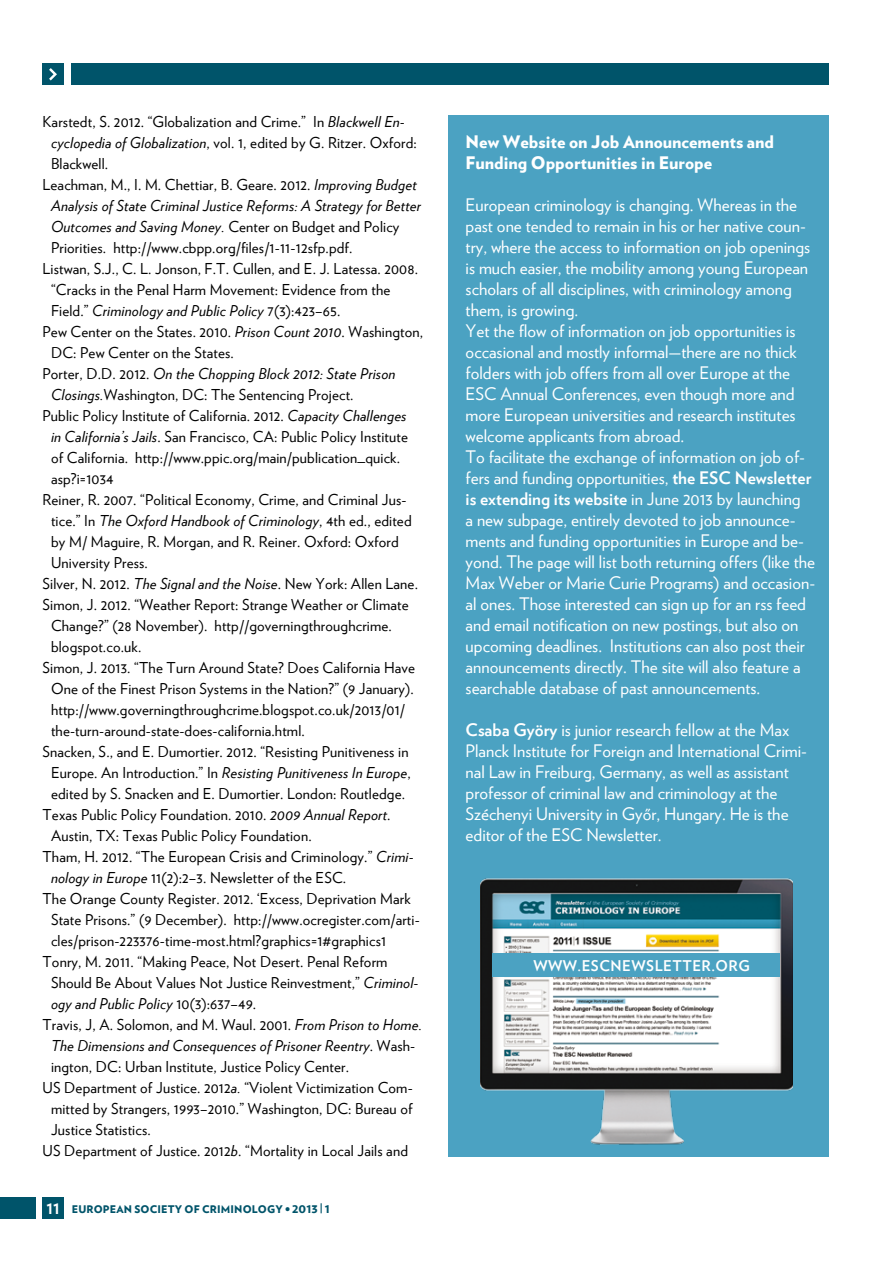
<style>
.page{position:relative;width:893px;height:1263px;background:#fff}
.page>*{position:absolute;margin:0;border:0;box-sizing:border-box;transform-origin:0 0}
.t1{font:700 18px "Verlag";color:#fff}
.t2{font:17.25px/21px "Verlag";color:#fff}
.t3{font:900 17.25px/21px "Verlag";color:#fff}
.t4{font:15px "Verlag";letter-spacing:.01em;color:#000}
.t5{font:italic 15px "Verlag";letter-spacing:.01em;color:#000}
.t6{font:700 14.7px "Verlag";letter-spacing:.035em;color:#fff}
.t7{font:900 10.5px "Verlag";letter-spacing:.015em;color:#00546a}
.s1{font-style:italic}
.s2{font-style:normal}
.s3{font-weight:700}
</style>
<div class="page">
<div style="left:43px;top:1198px;width:21px;height:21px;background:#00546a"></div>
<div style="left:0;top:1198px;width:35px;height:21px;background:#00546a"></div>
<div style="left:43px;top:64px;width:21px;height:21px;background:#00546a"></div>
<svg style="left:49px;top:68px;width:8px;height:12px"></svg>
<div style="left:71px;top:64px;width:758px;height:21px;background:#00546a"></div>
<div style="left:449px;top:115px;width:380px;height:1042px;background:#4ba2c2"></div>
<img style="left:480px;top:878px;width:313px;height:267px">
<div style="left:493px;top:953px;width:287px;height:23px;background:#4ba2c2"></div>
<p class="t4" style="left:43px;top:110px;width:364px">Karstedt, S. 2012. “Globalization and Crime.” In <span class="s1">Blackwell En-</span></p>
<p class="t4" style="left:51px;top:131px;width:367px"><span class="s1">cyclopedia of Globalization</span>, vol. 1, edited by G. Ritzer. Oxford:</p>
<p class="t4" style="left:51px;top:152px;width:59px">Blackwell.</p>
<p class="t4" style="left:43px;top:173px;width:376px">Leachman, M., I. M. Chettiar, B. Geare. 2012. <span class="s1">Improving Budget</span></p>
<p class="t5" style="left:51px;top:194px;width:372px">Analysis of State Criminal Justice Reforms: A Strategy for Better</p>
<p class="t5" style="left:51px;top:215px;width:350px">Outcomes and Saving Money. <span class="s2">Center on Budget and Policy</span></p>
<p class="t4" style="left:51px;top:236px;width:303px">Priorities. http://www.cbpp.org/files/1-11-12sfp.pdf.</p>
<p class="t4" style="left:43px;top:257px;width:377px">Listwan, S.J., C. L. Jonson, F.T. Cullen, and E. J. Latessa. 2008.</p>
<p class="t4" style="left:51px;top:278px;width:341px">“Cracks in the Penal Harm Movement: Evidence from the</p>
<p class="t5" style="left:51px;top:299px;width:291px"><span class="s2">Field.”</span> Criminology and Public Policy <span class="s2">7(3):423–65.</span></p>
<p class="t4" style="left:43px;top:320px;width:382px">Pew Center on the States. 2010. <span class="s1">Prison Count 2010</span>. Washington,</p>
<p class="t4" style="left:51px;top:341px;width:184px">DC: Pew Center on the States.</p>
<p class="t5" style="left:43px;top:362px;width:354px"><span class="s2">Porter, D.D. 2012.</span> On the Chopping Block 2012: State Prison</p>
<p class="t4" style="left:51px;top:383px;width:304px"><span class="s1">Closings.</span>Washington, DC: The Sentencing Project.</p>
<p class="t4" style="left:43px;top:404px;width:365px">Public Policy Institute of California. 2012. <span class="s1">Capacity Challenges</span></p>
<p class="t4" style="left:51px;top:425px;width:358px"><span class="s1">in California’s Jails</span>. San Francisco, CA: Public Policy Institute</p>
<p class="t4" style="left:51px;top:446px;width:351px">of California. http://www.ppic.org/main/publication_quick.</p>
<p class="t4" style="left:51px;top:467px;width:64px">asp?i=1034</p>
<p class="t4" style="left:43px;top:488px;width:365px">Reiner, R. 2007. “Political Economy, Crime, and Criminal Jus-</p>
<p class="t5" style="left:51px;top:509px;width:362px"><span class="s2">tice.” In</span> The Oxford Handbook of Criminology<span class="s2">, 4th ed., edited</span></p>
<p class="t4" style="left:51px;top:530px;width:349px">by M/ Maguire, R. Morgan, and R. Reiner. Oxford: Oxford</p>
<p class="t4" style="left:51px;top:551px;width:98px">University Press.</p>
<p class="t4" style="left:43px;top:572px;width:377px">Silver, N . 2012. <span class="s1">The Signal and the Noise</span>. N ew York: Allen Lane.</p>
<p class="t4" style="left:43px;top:593px;width:368px">Simon, J. 2012. “Weather Report: Strange Weather or Climate</p>
<p class="t4" style="left:51px;top:614px;width:342px">Change?” (28 N ovember). http//governingthroughcrime.</p>
<p class="t4" style="left:51px;top:635px;width:92px">blogspot.co.uk.</p>
<p class="t4" style="left:43px;top:656px;width:374px">Simon, J. 2013. “The Turn Around State? Does California Have</p>
<p class="t4" style="left:51px;top:677px;width:364px">One of the Finest Prison Systems in the N ation?” (9 January).</p>
<p class="t4" style="left:51px;top:698px;width:355px">http://www.governingthroughcrime.blogspot.co.uk/2013/01/</p>
<p class="t4" style="left:51px;top:719px;width:255px">the-turn-around-state-does-california.html.</p>
<p class="t4" style="left:43px;top:740px;width:368px">Snacken, S., and E. Dumortier. 2012. “Resisting Punitiveness in</p>
<p class="t5" style="left:51px;top:761px;width:361px"><span class="s2">Europe. An Introduction.” In</span> Resisting Punitiveness In Europe<span class="s2">,</span></p>
<p class="t4" style="left:51px;top:782px;width:355px">edited by S. Snacken and E. Dumortier. London: Routledge.</p>
<p class="t4" style="left:43px;top:803px;width:350px">Texas Public Policy Foundation. 2010. <span class="s1">2009 Annual Report</span>.</p>
<p class="t4" style="left:51px;top:824px;width:262px">Austin, TX: Texas Public Policy Foundation.</p>
<p class="t4" style="left:43px;top:845px;width:373px">Tham, H . 2012. “The European Crisis and Criminology.” <span class="s1">Crimi-</span></p>
<p class="t4" style="left:51px;top:866px;width:297px"><span class="s1">nology in Europe</span> 11(2):2–3. N ewsletter of the ESC.</p>
<p class="t4" style="left:43px;top:887px;width:370px">The Orange County Register. 2012. ‘Excess, Deprivation Mark</p>
<p class="t4" style="left:51px;top:908px;width:370px">State Prisons.” (9 December). http://www.ocregister.com/arti-</p>
<p class="t4" style="left:51px;top:929px;width:337px">cles/prison-223376-time-most.html?graphics=1#graphics1</p>
<p class="t4" style="left:43px;top:950px;width:346px">Tonry, M. 2011. “Making Peace, N ot Desert. Penal Reform</p>
<p class="t4" style="left:51px;top:971px;width:369px">Should Be About Values N ot Justice Reinvestment,” <span class="s1">Criminol-</span></p>
<p class="t5" style="left:51px;top:992px;width:207px">ogy and Public Policy <span class="s2">10(3):637–49.</span></p>
<p class="t4" style="left:43px;top:1013px;width:381px">Travis, J, A. Solomon, and M. Waul. 2001. <span class="s1">From Prison to Home.</span></p>
<p class="t5" style="left:51px;top:1034px;width:366px">The Dimensions and Consequences of Prisoner Reentry<span class="s2">. Wash-</span></p>
<p class="t4" style="left:51px;top:1055px;width:300px">ington, DC: Urban Institute, Justice Policy Center.</p>
<p class="t4" style="left:43px;top:1076px;width:372px">US Department of Justice. 2012<span class="s1">a.</span> “Violent Victimization Com-</p>
<p class="t4" style="left:51px;top:1097px;width:363px">mitted by Strangers, 1993–2010.” Washington, DC: Bureau of</p>
<p class="t4" style="left:51px;top:1118px;width:101px">Justice Statistics.</p>
<p class="t4" style="left:43px;top:1139px;width:367px">US Department of Justice. 2012<span class="s1">b</span>. “Mortality in Local Jails and</p>
<p class="t1" style="left:46px;top:1193px;width:15px">11</p>
<p class="t7" style="left:72px;top:1200px;width:138px">EUROPEAN SOCI ETY OF CRIMIN</p>
<p class="t7" style="left:243px;top:1200px;width:49px">OLOGY •</p>
<p class="t7" style="left:320px;top:1198px;width:4px">|</p>
<p class="t3" style="left:466px;top:130px;width:310px">New Website on Job Announcements and<br>Funding Opportunities in Europe</p>
<p class="t2" style="left:466px;top:193px;width:346px">European criminology is changing. Whereas in the past one tended to remain in his or her native coun&shy;try, where the access to information on job openings is much easier, the mobility among young European scholars of all disciplines, with criminology among them, is growing.<br>Yet the flow of information on job opportunities is occasional and mostly informal—there are no thick folders with job offers from all over Europe at the ESC Annual Conferences, even though more and more European universities and research institutes welcome applicants from abroad.<br>To facilitate the exchange of information on job of&shy;fers and funding opportunities, <span class="s3">the ESC</span></p>
<p class="t2" style="left:466px;top:466px;width:351px;text-indent:269px"><span class="s3">Newsletter is extending its website</span> in June 2013 by launching<br>a new subpage, entirely devoted to job announce&shy;ments and funding opportunities in Europe and be&shy;yond. The page will list both returning offers (like the Max Weber or Marie Curie Programs) and occasion&shy;al ones. Those interested can sign up for an rss feed and email notification on new postings, but also on upcoming deadlines. Institutions can also post their announcements directly. The site will also feature a searchable database of past announcements.</p>
<p class="t2" style="left:466px;top:718px;width:343px"><span class="s3">Csaba Györy</span> is junior research fellow at the Max Planck Institute for Foreign and International Crimi&shy;nal Law in Freiburg, Germany, as well as assistant professor of criminal law and criminology at the Széchenyi University in Győr, H ungary. H e is the editor of the ESC N ewsletter.</p>
<p class="t6" style="left:533px;top:954px;width:218px">www.escn ewsletter.o rg</p>
</div>
